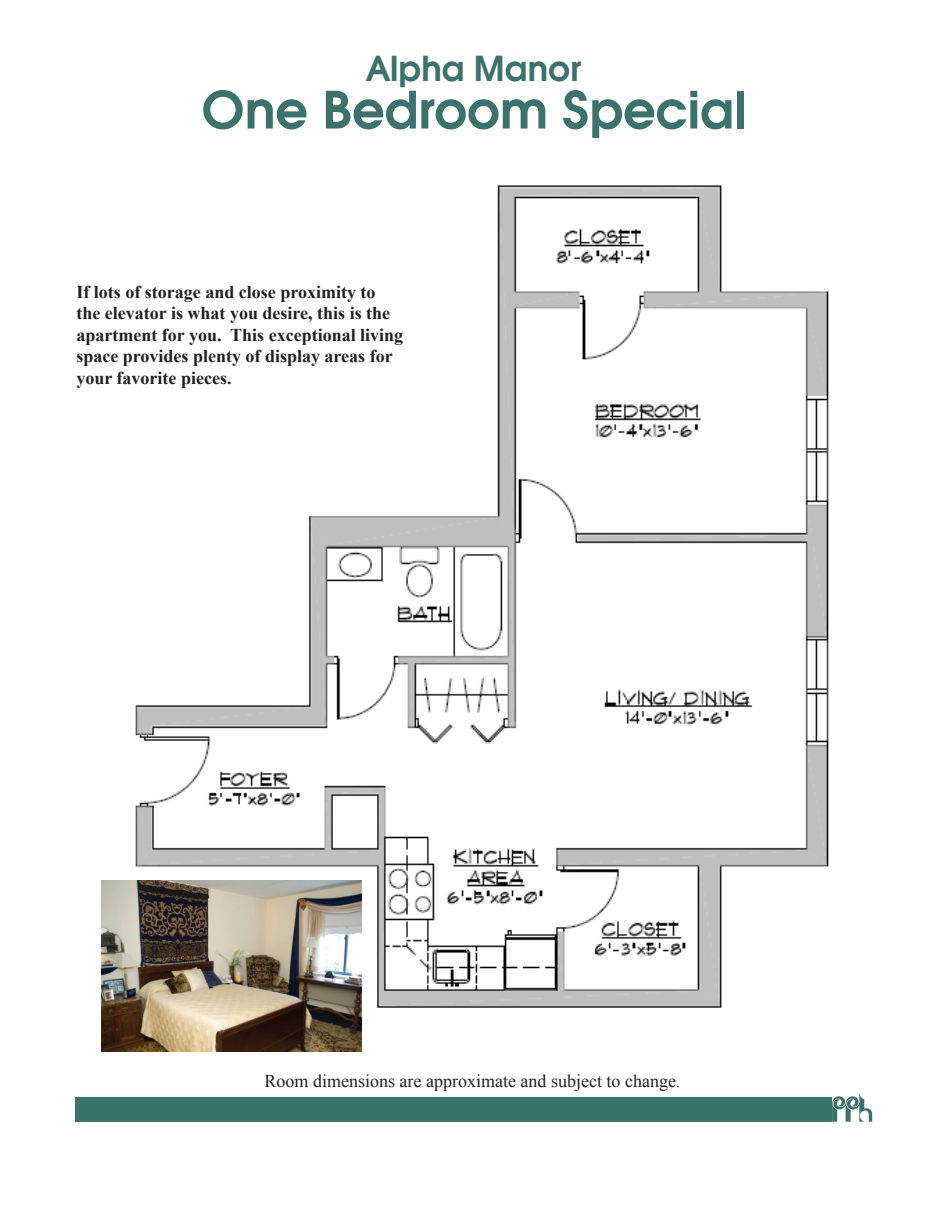
<style>
.page{position:relative;width:945px;height:1215px;background:#fff}
.page>*{position:absolute;margin:0;border:0;box-sizing:border-box;transform-origin:0 0}
.t1{font:54px "Moderne Demi";color:#3b726b}
.t2{font:36px "Moderne Demi";letter-spacing:.005em;color:#3b726b}
.t3{font:700 18px/21.6px "Times New Roman";color:#231f20}
.t4{font:18px "Times New Roman";color:#231f20}
</style>
<div class="page">
<img style="left:135px;top:185px;width:694px;height:823px">
<img style="left:832px;top:1094px;width:41px;height:28px">
<div style="left:75px;top:1097px;width:756px;height:25px;background:#3b726a"></div>
<img style="left:102px;top:880px;width:260px;height:172px">
<h2 class="t2" style="left:367px;top:54px;width:216px">Alpha Manor</h2>
<h1 class="t1" style="left:202px;top:89px;width:546px">One Bedroom Special</h1>
<p class="t3" style="left:76px;top:281px;width:328px">If lots of storage and close proximity to the elevator is what you desire, this is the apartment for you. This exceptional living space provides plenty of display areas for your favorite pieces.</p>
<p class="t4" style="left:265px;top:1071px;width:417px">Room dimensions are approximate and subject to change.</p>
</div>
